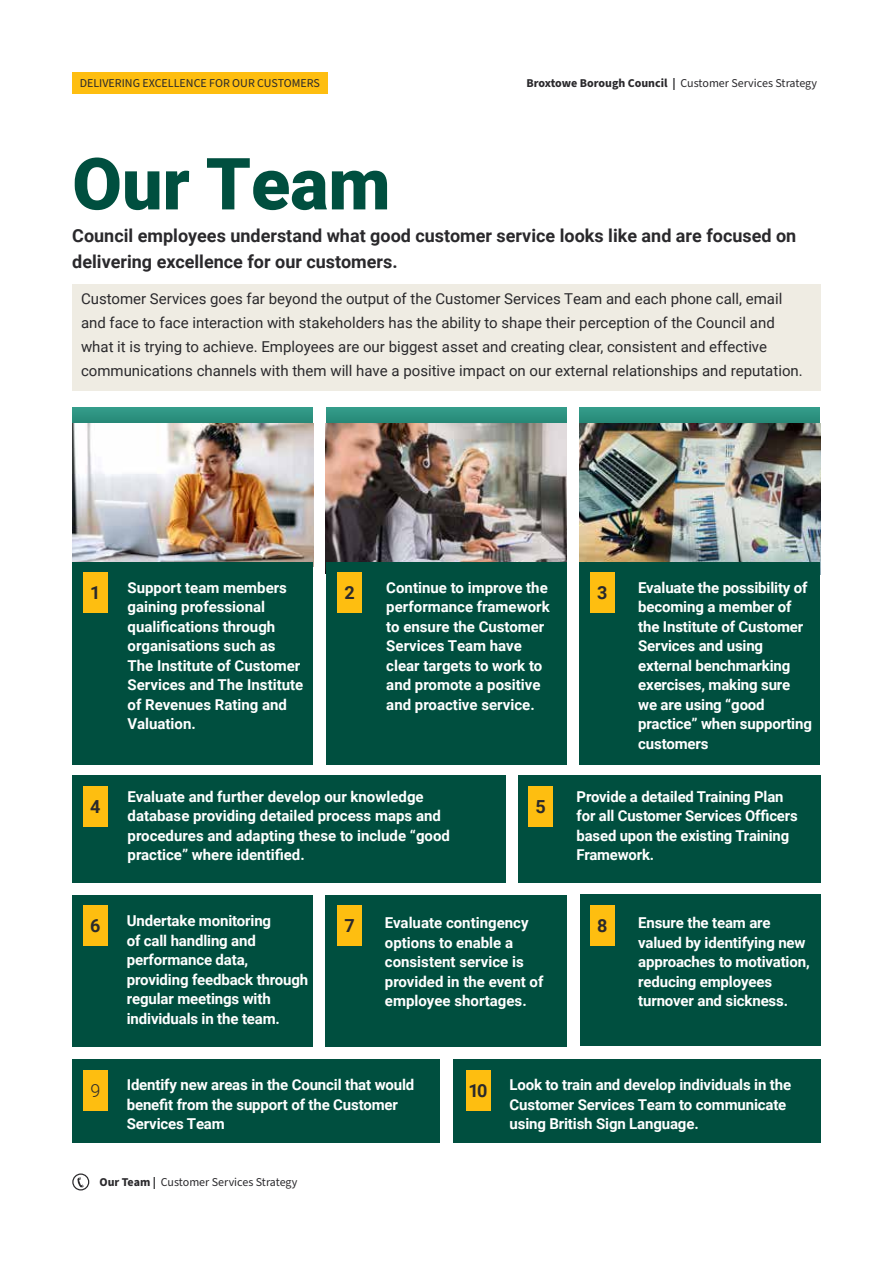
<style>
.page{position:relative;width:893px;height:1263px;background:#fff}
.page>*{position:absolute;margin:0;border:0;box-sizing:border-box;transform-origin:0 0}
.t1{font:900 72px "Roboto";color:#004f3f}
.t2{font:700 18px/25.5px "Roboto";color:#2a292c}
.t3{font:300 18px "Roboto";color:#2a292c}
.t4{font:700 15px/19.5px "Roboto";letter-spacing:-.01em;color:#fff}
.t5{font:15px/24px "Roboto";color:#2a292c}
.t6{font:12px "Source Sans Pro";color:#2a292c}
.s1{font-weight:700}
</style>
<div class="page">
<div style="left:325px;top:895px;width:242px;height:151px;background:#004f3f"></div>
<div style="left:580px;top:895px;width:241px;height:151px;background:#004f3f"></div>
<div style="left:518px;top:775px;width:303px;height:107px;background:#004f3f"></div>
<svg style="left:72px;top:407px;width:241px;height:17px;background:#379685"></svg>
<svg style="left:326px;top:407px;width:241px;height:17px;background:#359381"></svg>
<svg style="left:579px;top:407px;width:241px;height:17px;background:#308f7e"></svg>
<img style="left:72px;top:424px;width:241px;height:138px">
<img style="left:326px;top:424px;width:241px;height:138px">
<img style="left:579px;top:424px;width:241px;height:138px">
<div style="left:72px;top:285px;width:749px;height:106px;background:#efece3"></div>
<div style="left:72px;top:562px;width:241px;height:203px;background:#004f3f"></div>
<div style="left:326px;top:562px;width:241px;height:203px;background:#004f3f"></div>
<div style="left:579px;top:562px;width:241px;height:203px;background:#004f3f"></div>
<div style="left:72px;top:72px;width:255px;height:22px;background:#febe10"></div>
<div style="left:528px;top:786px;width:25px;height:41px;background:#febe10"></div>
<div style="left:337px;top:573px;width:25px;height:40px;background:#febe10"></div>
<div style="left:590px;top:573px;width:24px;height:40px;background:#febe10"></div>
<div style="left:83px;top:573px;width:25px;height:40px;background:#febe10"></div>
<div style="left:72px;top:775px;width:434px;height:107px;background:#004f3f"></div>
<div style="left:83px;top:786px;width:25px;height:41px;background:#febe10"></div>
<div style="left:337px;top:905px;width:25px;height:41px;background:#febe10"></div>
<div style="left:590px;top:905px;width:24px;height:41px;background:#febe10"></div>
<div style="left:72px;top:895px;width:241px;height:151px;background:#004f3f"></div>
<div style="left:72px;top:1059px;width:368px;height:84px;background:#004f3f"></div>
<div style="left:453px;top:1059px;width:368px;height:84px;background:#004f3f"></div>
<div style="left:83px;top:905px;width:25px;height:41px;background:#febe10"></div>
<div style="left:83px;top:1070px;width:25px;height:41px;background:#febe10"></div>
<div style="left:466px;top:1070px;width:24px;height:41px;background:#febe10"></div>
<div style="left:72px;top:1173px;width:17px;height:17px;border:1px solid #2a292c;border-radius:50%"></div>
<svg style="left:77px;top:1177px;width:7px;height:10px"></svg>
<p class="t6" style="left:80px;top:75px;width:242px">DELIVERING EXCELLENCE FOR OUR CUSTOMERS</p>
<h1 class="t1" style="left:72px;top:133px;width:320px">Our Team</h1>
<p class="t6" style="left:526px;top:75px;width:292px"><span class="s1">Broxtowe Borough Council |</span> Customer Services Strategy</p>
<p class="t2" style="left:72px;top:222px;width:725px">Council employees understand what good customer service looks like and are focused on delivering excellence for our customers.</p>
<p class="t5" style="left:81px;top:286px;width:723px">Customer Services goes far beyond the output of the Customer Services Team and each phone call, email and face to face interaction with stakeholders has the ability to shape their perception of the Council and what it is trying to achieve. Employees are our biggest asset and creating clear, consistent and effective communications channels with them will have a positive impact on our external relationships and reputation.</p>
<p class="t4" style="left:128px;top:577px;width:177px">Support team members gaining professional qualifications through organisations such as<br>The Institute of Customer<br>Services and The Institute of Revenues Rating and<br>Valuation.</p>
<p class="t4" style="left:386px;top:577px;width:165px">Continue to improve the performance framework to ensure the Customer<br>Services Team have clear targets to work to and promote a positive and proactive service.</p>
<p class="t4" style="left:638px;top:577px;width:175px">Evaluate the possibility of becoming a member of the Institute of Customer<br>Services and using external benchmarking exercises, making sure we are using “good practice” when supporting customers</p>
<p class="t2" style="left:90px;top:580px;width:12px">1</p>
<p class="t2" style="left:344px;top:580px;width:12px">2</p>
<p class="t2" style="left:597px;top:580px;width:12px">3</p>
<p class="t2" style="left:90px;top:793px;width:12px">4</p>
<p class="t2" style="left:90px;top:912px;width:12px">6</p>
<p class="t4" style="left:128px;top:786px;width:324px">Evaluate and further develop our knowledge database providing detailed process maps and procedures and adapting these to include “good practice” where identified.</p>
<p class="t2" style="left:535px;top:793px;width:12px">5</p>
<p class="t4" style="left:577px;top:786px;width:223px">Provide a detailed Training Plan for all Customer Services Officers based upon the existing Training<br>Framework.</p>
<p class="t4" style="left:127px;top:911px;width:183px">Undertake monitoring<br>of call handling and performance data, providing feedback through regular meetings with individuals in the team.</p>
<p class="t2" style="left:344px;top:912px;width:12px">7</p>
<p class="t4" style="left:638px;top:912px;width:173px">Ensure the team are valued by identifying new approaches to motivation, reducing employees turnover and sickness.</p>
<p class="t4" style="left:385px;top:912px;width:160px">Evaluate contingency options to enable a consistent service is provided in the event of employee shortages.</p>
<p class="t2" style="left:597px;top:912px;width:12px">8</p>
<p class="t4" style="left:127px;top:1075px;width:289px">Identify new areas in the Council that would benefit from the support of the Customer<br>Services Team</p>
<p class="t4" style="left:509px;top:1075px;width:283px">Look to train and develop individuals in the<br>Customer Services Team to communicate using British Sign Language.</p>
<p class="t3" style="left:90px;top:1078px;width:11px">9</p>
<p class="t2" style="left:469px;top:1077px;width:20px">10</p>
<p class="t6" style="left:99px;top:1174px;width:199px"><span class="s1">Our Team |</span> Customer Services Strategy</p>
</div>
